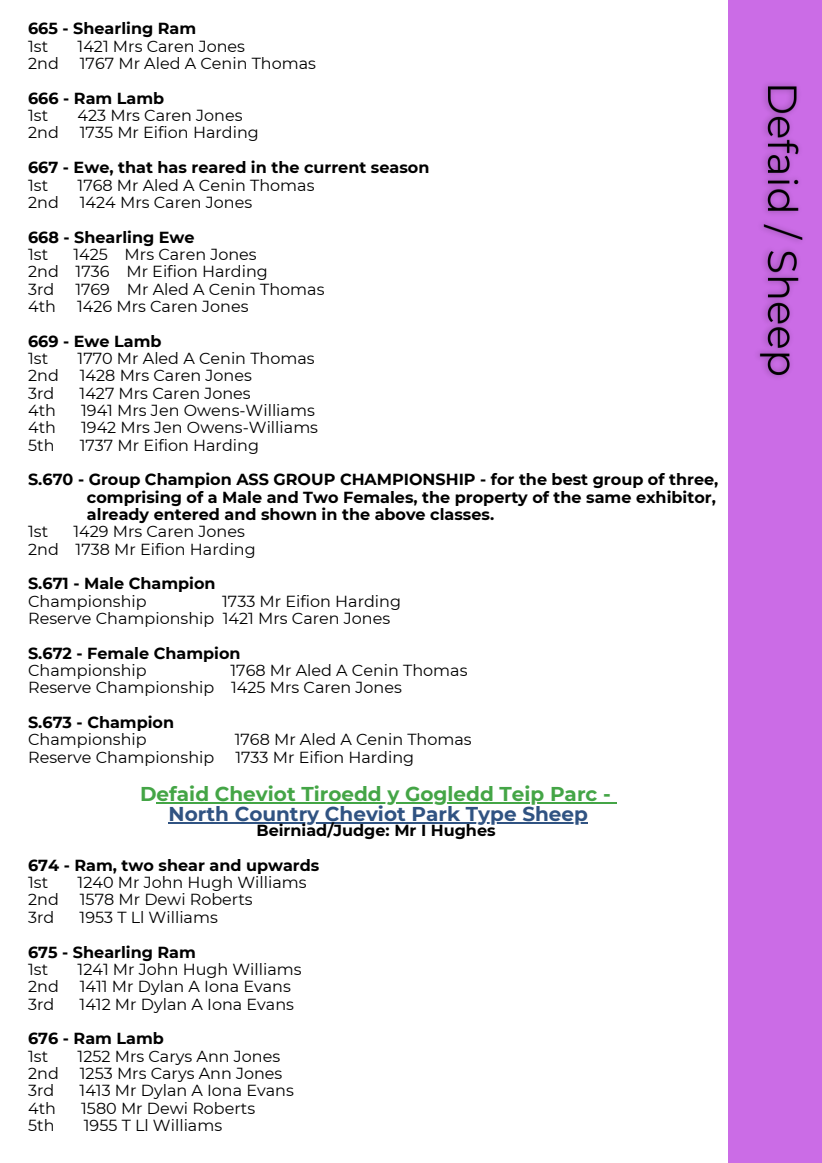
<style>
.page{position:relative;width:822px;height:1163px;background:#fff}
.page>*{position:absolute;margin:0;border:0;box-sizing:border-box;transform-origin:0 0}
.t1{font:700 20px "Montserrat";color:#44a546}
.t2{font:700 20px "Montserrat";color:#305382}
.t3{font:16px/34.6px "Montserrat";color:#000}
.t4{font:700 16px/34.6px "Montserrat";color:#000}
.s1{font-weight:700}
.s2{font-weight:400}
</style>
<div class="page">
<div style="left:729px;top:0;width:93px;height:1162px;background:#cb6ce6"></div>
<img style="left:758px;top:83px;width:45px;height:295px">
<hr style="left:157px;top:802px;width:454px;height:2px;background:#44a546">
<hr style="left:169px;top:822px;width:419px;height:2px;background:#305382">
<p class="t4" style="left:28px;top:11px;width:170px">665 - Shearling Ram</p>
<p class="t3" style="left:28px;top:29px;width:22px">1st</p>
<p class="t3" style="left:78px;top:29px;width:169px">1421 Mrs Caren Jones</p>
<p class="t3" style="left:28px;top:46px;width:32px">2nd</p>
<p class="t3" style="left:80px;top:46px;width:238px">1767 Mr Aled A Cenin Thomas</p>
<p class="t4" style="left:28px;top:81px;width:138px">666 - Ram Lamb</p>
<p class="t3" style="left:28px;top:98px;width:22px">1st</p>
<p class="t3" style="left:78px;top:98px;width:167px">423 Mrs Caren Jones</p>
<p class="t3" style="left:28px;top:115px;width:32px">2nd</p>
<p class="t3" style="left:80px;top:115px;width:180px">1735 Mr Eifion Harding</p>
<p class="t4" style="left:28px;top:150px;width:403px">667 - Ewe, that has reared in the current season</p>
<p class="t3" style="left:28px;top:167px;width:22px">1st</p>
<p class="t3" style="left:78px;top:167px;width:238px">1768 Mr Aled A Cenin Thomas</p>
<p class="t3" style="left:28px;top:185px;width:32px">2nd</p>
<p class="t3" style="left:80px;top:185px;width:174px">1424 Mrs Caren Jones</p>
<p class="t4" style="left:28px;top:219px;width:168px">668 - Shearling Ewe</p>
<p class="t3" style="left:28px;top:237px;width:22px">1st</p>
<p class="t3" style="left:73px;top:237px;width:36px">1425</p>
<p class="t3" style="left:125px;top:237px;width:134px">Mrs Caren Jones</p>
<p class="t3" style="left:28px;top:254px;width:32px">2nd</p>
<p class="t3" style="left:76px;top:254px;width:194px">1736 Mr Eifion Harding</p>
<p class="t3" style="left:28px;top:271px;width:28px">3rd</p>
<p class="t3" style="left:75px;top:271px;width:251px">1769 Mr Aled A Cenin Thomas</p>
<p class="t3" style="left:28px;top:289px;width:29px">4th</p>
<p class="t3" style="left:28px;top:289px;width:222px;text-indent:49px">1426 Mrs Caren Jones<br><span class="s1">669 - Ewe Lamb</span></p>
<p class="t3" style="left:28px;top:341px;width:22px">1st</p>
<p class="t3" style="left:78px;top:341px;width:239px">1770 Mr Aled A Cenin Thomas</p>
<p class="t3" style="left:28px;top:358px;width:32px">2nd</p>
<p class="t3" style="left:80px;top:358px;width:173px">1428 Mrs Caren Jones</p>
<p class="t3" style="left:28px;top:375px;width:28px">3rd</p>
<p class="t3" style="left:80px;top:375px;width:173px">1427 Mrs Caren Jones</p>
<p class="t3" style="left:28px;top:393px;width:29px">4th</p>
<p class="t3" style="left:81px;top:393px;width:235px">1941 Mrs Jen Owens-Williams</p>
<p class="t3" style="left:28px;top:410px;width:29px">4th</p>
<p class="t3" style="left:81px;top:410px;width:238px">1942 Mrs Jen Owens-Williams</p>
<p class="t3" style="left:28px;top:427px;width:28px">5th</p>
<p class="t4" style="left:28px;top:427px;width:692px;text-indent:52px"><span class="s2">1737 Mr Eifion Harding<br></span>S.670 - Group Champion ASS GROUP CHAMPIONSHIP - for the best group of three,</p>
<p class="t4" style="left:87px;top:479px;width:630px">comprising of a Male and Two Females, the property of the same exhibitor,</p>
<p class="t4" style="left:87px;top:497px;width:409px">already entered and shown in the above classes.</p>
<p class="t3" style="left:28px;top:514px;width:22px">1st</p>
<p class="t3" style="left:73px;top:514px;width:173px">1429 Mrs Caren Jones</p>
<p class="t3" style="left:28px;top:531px;width:229px">2nd 1738 Mr Eifion Harding</p>
<p class="t4" style="left:28px;top:566px;width:189px">S.671 - Male Champion</p>
<p class="t3" style="left:28px;top:583px;width:120px">Championship</p>
<p class="t3" style="left:222px;top:583px;width:180px">1733 Mr Eifion Harding</p>
<p class="t3" style="left:28px;top:601px;width:364px">Reserve Championship 1421 Mrs Caren Jones</p>
<p class="t4" style="left:28px;top:635px;width:214px">S.672 - Female Champion</p>
<p class="t3" style="left:28px;top:653px;width:120px">Championship</p>
<p class="t3" style="left:231px;top:653px;width:238px">1768 Mr Aled A Cenin Thomas</p>
<p class="t3" style="left:28px;top:670px;width:375px">Reserve Championship 1425 Mrs Caren Jones</p>
<p class="t4" style="left:28px;top:705px;width:148px">S.673 - Champion</p>
<p class="t3" style="left:28px;top:722px;width:120px">Championship</p>
<p class="t3" style="left:235px;top:722px;width:238px">1768 Mr Aled A Cenin Thomas</p>
<h2 class="t3" style="left:28px;top:739px;width:188px">Reserve Championship</h2>
<h2 class="t3" style="left:235px;top:739px;width:180px">1733 Mr Eifion Harding</h2>
<p class="t1" style="left:140px;top:782px;width:472px">Defaid Cheviot Tiroedd y Gogledd Teip Parc -</p>
<p class="t2" style="left:169px;top:802px;width:421px">North Country Cheviot Park Type Sheep</p>
<p class="t4" style="left:28px;top:813px;width:469px;text-indent:228px">Beirniad/Judge: Mr I Hughes<br>674 - Ram, two shear and upwards</p>
<p class="t3" style="left:28px;top:865px;width:22px">1st</p>
<p class="t3" style="left:78px;top:865px;width:231px">1240 Mr John Hugh Williams</p>
<p class="t3" style="left:28px;top:882px;width:32px">2nd</p>
<p class="t3" style="left:80px;top:882px;width:174px">1578 Mr Dewi Roberts</p>
<p class="t3" style="left:28px;top:899px;width:28px">3rd</p>
<p class="t4" style="left:28px;top:899px;width:191px;text-indent:51px"><span class="s2">1953 T Ll Williams<br></span>675 - Shearling Ram</p>
<p class="t3" style="left:28px;top:951px;width:22px">1st</p>
<p class="t3" style="left:78px;top:951px;width:226px">1241 Mr John Hugh Williams</p>
<p class="t3" style="left:28px;top:969px;width:32px">2nd</p>
<p class="t3" style="left:80px;top:969px;width:213px">1411 Mr Dylan A Iona Evans</p>
<p class="t3" style="left:28px;top:986px;width:28px">3rd</p>
<p class="t3" style="left:80px;top:986px;width:216px">1412 Mr Dylan A Iona Evans</p>
<p class="t4" style="left:28px;top:1021px;width:137px">676 - Ram Lamb</p>
<p class="t3" style="left:28px;top:1038px;width:22px">1st</p>
<p class="t3" style="left:78px;top:1038px;width:204px">1252 Mrs Carys Ann Jones</p>
<p class="t3" style="left:28px;top:1055px;width:32px">2nd</p>
<p class="t3" style="left:80px;top:1055px;width:204px">1253 Mrs Carys Ann Jones</p>
<p class="t3" style="left:28px;top:1073px;width:28px">3rd</p>
<p class="t3" style="left:80px;top:1073px;width:216px">1413 Mr Dylan A Iona Evans</p>
<p class="t3" style="left:28px;top:1090px;width:29px">4th</p>
<p class="t3" style="left:81px;top:1090px;width:176px">1580 Mr Dewi Roberts</p>
<p class="t3" style="left:28px;top:1107px;width:28px">5th</p>
<p class="t3" style="left:84px;top:1107px;width:140px">1955 T Ll Williams</p>
</div>
